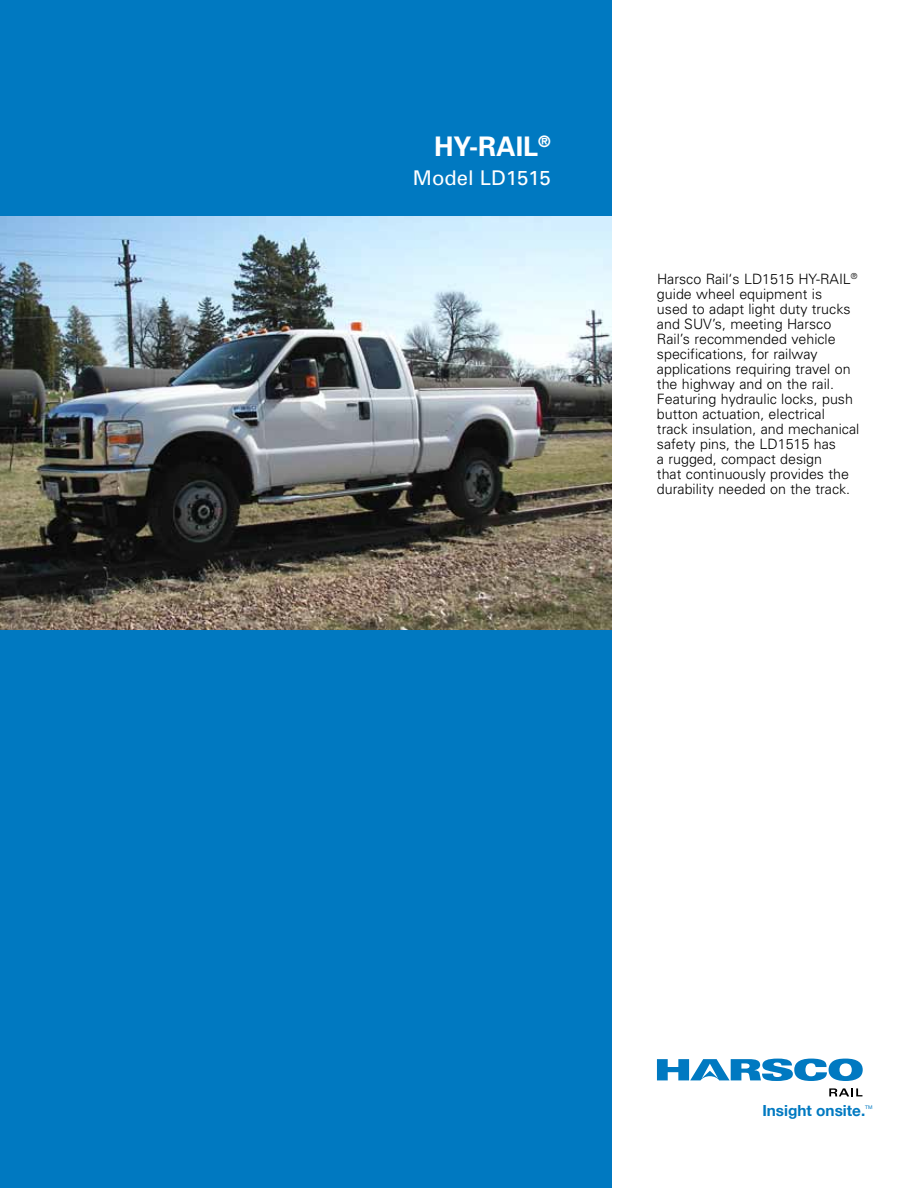
<style>
.page{position:relative;width:918px;height:1188px;background:#fff}
.page>*{position:absolute;margin:0;border:0;box-sizing:border-box;transform-origin:0 0}
.t1{font:700 27px "Univers";color:#fff}
.t2{font:20.25px "Univers";color:#fff}
.t3{font:700 15.3px "Helvetica Neue";color:#0079c1}
.t4{font:300 14.25px/15px "Univers";color:#000}
.t5{font:5.1px "Helvetica Neue";color:#0079c1}
</style>
<div class="page">
<div style="left:0;top:0;width:612px;height:1188px;background:#0079c1"></div>
<svg style="left:657px;top:1059px;width:206px;height:22px"></svg>
<svg style="left:829px;top:1088px;width:33px;height:8px"></svg>
<img style="left:0;top:216px;width:612px;height:414px">
<h1 class="t1" style="left:434px;top:129px;width:118px">HY-RAIL<sup>®</sup></h1>
<h2 class="t2" style="left:413px;top:165px;width:139px">Model LD1515</h2>
<p class="t4" style="left:657px;top:271px;width:204px">Harsco Rail‘s LD1515 HY-RAIL<sup>® </sup>guide wheel equipment is<br>used to adapt light duty trucks and SUV’s, meeting Harsco<br>Rail’s recommended vehicle specifications, for railway applications requiring travel on the highway and on the rail.<br>Featuring hydraulic locks, push button actuation, electrical<br>track insulation, and mechanical safety pins, the LD1515 has<br>a rugged, compact design<br>that continuously provides the durability needed on the track.</p>
<p class="t3" style="left:762px;top:1101px;width:104px">Insight onsite.</p>
<p class="t5" style="left:865px;top:1104px;width:9px">TM</p>
</div>
